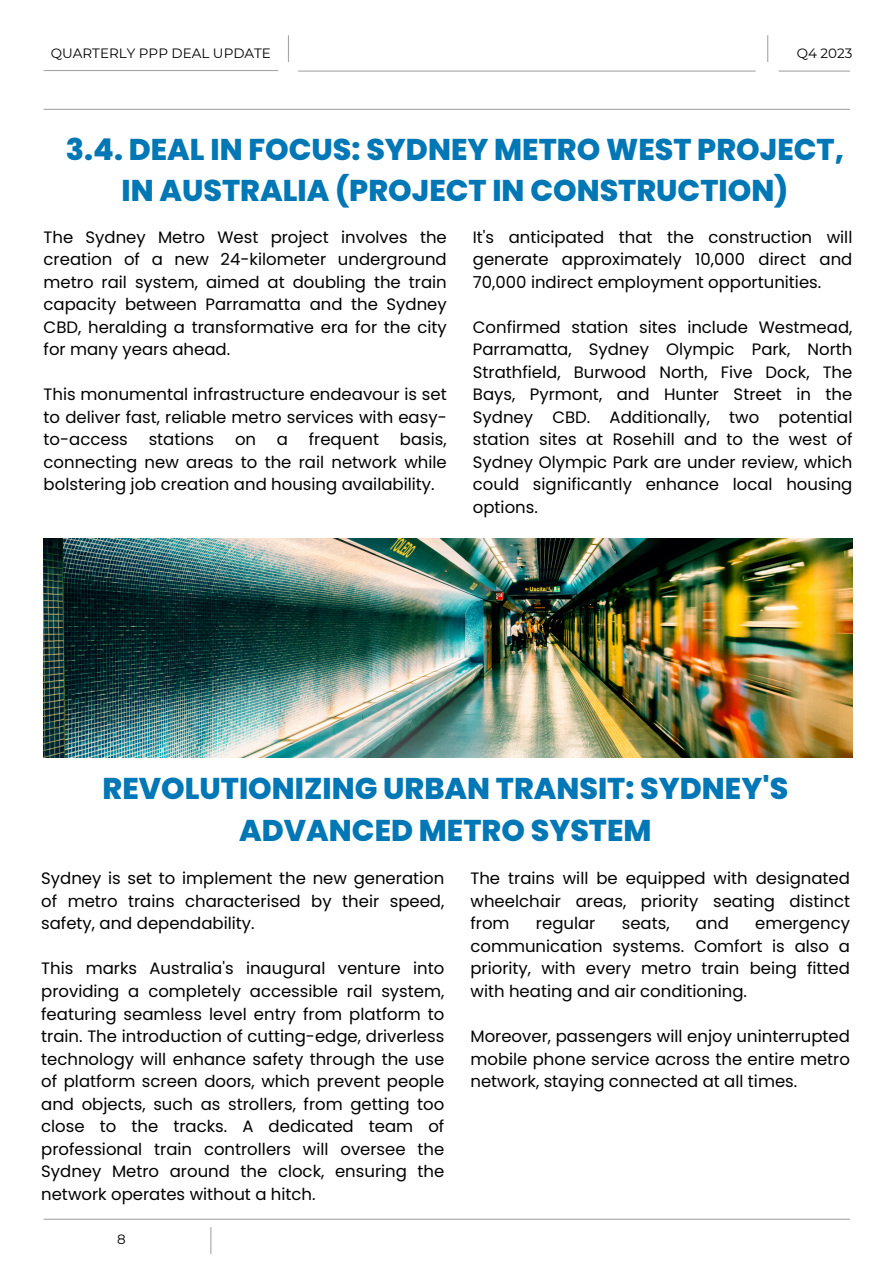
<style>
.page{position:relative;width:894px;height:1264px;background:#fff}
.page>*{position:absolute;margin:0;border:0;box-sizing:border-box;transform-origin:0 0}
.t1{font:800 30px/41.7px "Poppins";color:#0277b5;text-align:center}
.t2{font:16.5px/22.5px "Poppins";color:#000;text-align:justify}
.t3{font:13.5px "Montserrat";color:#000}
</style>
<div class="page">
<hr style="left:44px;top:1218px;width:805px;height:1px;background:#a6a6a6">
<svg style="left:210px;top:1227px;width:1px;height:26px"></svg>
<hr style="left:44px;top:70px;width:234px;height:1px;background:#a6a6a6">
<hr style="left:298px;top:70px;width:551px;height:2px;background:#a6a6a6">
<hr style="left:44px;top:109px;width:805px;height:1px;background:#a6a6a6">
<svg style="left:288px;top:35px;width:1px;height:27px"></svg>
<svg style="left:767px;top:35px;width:1px;height:27px"></svg>
<div style="left:755px;top:62px;width:23px;height:24px;background:#fff;border-radius:50%"></div>
<img style="left:44px;top:538px;width:807px;height:219px">
<p class="t3" style="left:51px;top:45px;width:222px">QUARTERLY PPP DEAL UPDATE</p>
<p class="t3" style="left:796px;top:45px;width:57px">Q4 2023</p>
<h1 class="t1" style="left:66px;top:128px;width:779px">3.4. DEAL IN FOCUS: SYDNEY METRO WEST PROJECT,<br>IN AUSTRALIA (PROJECT IN CONSTRUCTION)</h1>
<p class="t2" style="left:44px;top:225px;width:404px">The Sydney Metro West project involves the creation of a new 24-kilometer underground metro rail system, aimed at doubling the train capacity between Parramatta and the Sydney CBD, heralding a transformative era for the city for many years ahead.</p>
<p class="t2" style="left:44px;top:383px;width:404px">This monumental infrastructure endeavour is set to deliver fast, reliable metro services with easy&shy;to-access</p>
<p class="t2" style="left:473px;top:225px;width:381px">It's anticipated that the construction will generate approximately 10,000 direct and 70,000 indirect employment opportunities.</p>
<p class="t2" style="left:473px;top:315px;width:381px">Confirmed station sites include Westmead, Parramatta, Sydney Olympic Park, North Strathfield, Burwood North, Five Dock, The Bays, Pyrmont, and Hunter Street in the Sydney CBD. Additionally, two potential station sites at Rosehill and to the west of Sydney Olympic Park are under review, which could significantly enhance local housing options.</p>
<p class="t2" style="left:149px;top:428px;width:67px">stations</p>
<p class="t2" style="left:235px;top:428px;width:23px">on</p>
<p class="t2" style="left:277px;top:428px;width:13px">a</p>
<p class="t2" style="left:309px;top:428px;width:72px">frequent</p>
<p class="t2" style="left:44px;top:428px;width:404px;text-indent:356px">basis, connecting new areas to the rail network while bolstering job creation and housing availability.</p>
<h1 class="t1" style="left:102px;top:767px;width:687px">REVOLUTIONIZING URBAN TRANSIT: SYDNEY'S<br>ADVANCED METRO SYSTEM</h1>
<p class="t2" style="left:41px;top:867px;width:404px">Sydney is set to implement the new generation of metro trains characterised by their speed, safety, and dependability.</p>
<p class="t2" style="left:41px;top:957px;width:404px">This marks Australia's inaugural venture into providing a completely accessible rail system, featuring seamless level entry from platform to train. The introduction of cutting-edge, driverless technology will enhance safety through the use of platform screen doors, which prevent people and objects, such as strollers, from getting too close to the tracks. A dedicated team of professional train controllers will oversee the Sydney Metro around the clock, ensuring the network operates without a hitch.</p>
<p class="t2" style="left:470px;top:867px;width:381px">The trains will be equipped with designated wheelchair areas, priority seating distinct from</p>
<p class="t2" style="left:536px;top:912px;width:61px">regular</p>
<p class="t2" style="left:621px;top:912px;width:49px">seats,</p>
<p class="t2" style="left:695px;top:912px;width:34px">and</p>
<p class="t2" style="left:470px;top:912px;width:381px;text-indent:284px">emergency communication systems. Comfort is also a priority, with every metro train being fitted with heating and air conditioning.</p>
<p class="t2" style="left:470px;top:1024px;width:381px">Moreover, passengers will enjoy uninterrupted mobile phone service across the entire metro network, staying connected at all times.</p>
<p class="t3" style="left:117px;top:1230px;width:10px">8</p>
</div>
